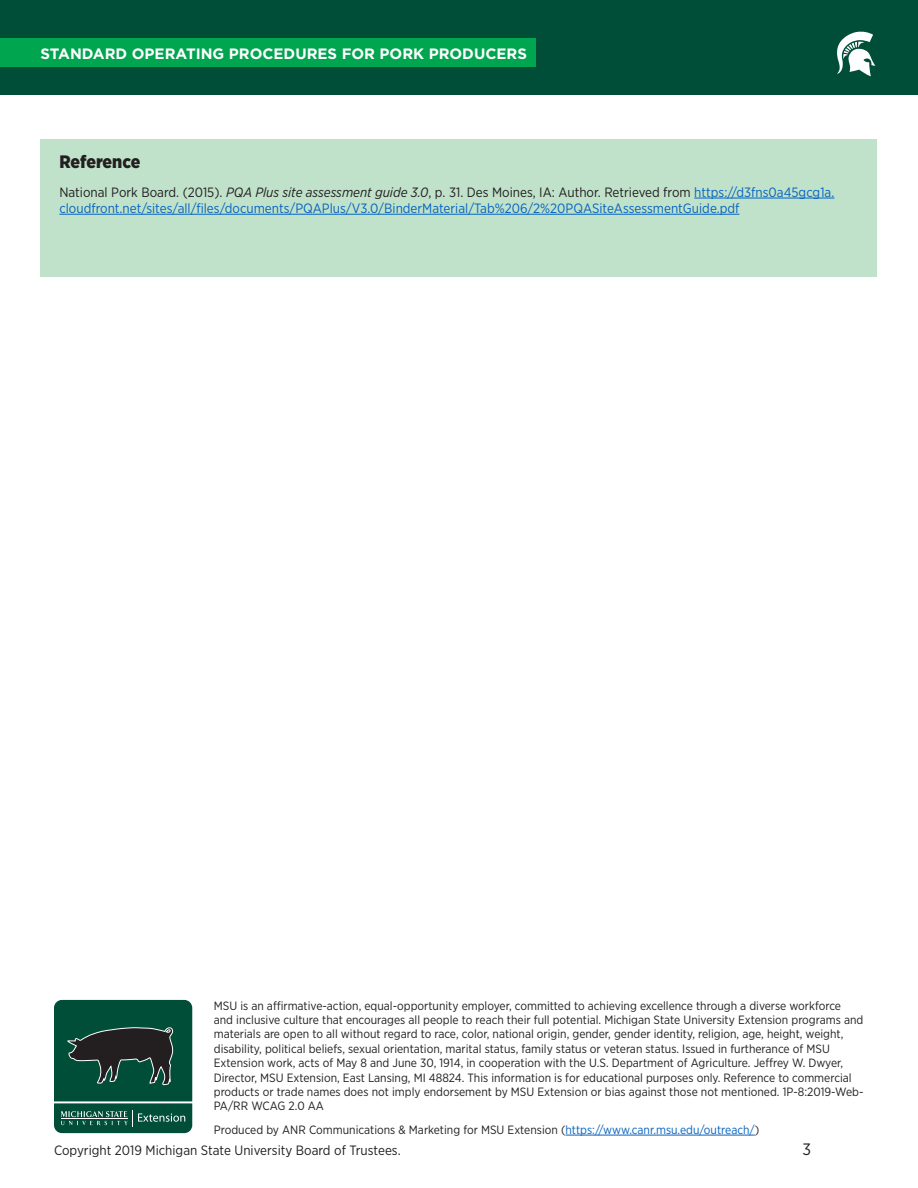
<style>
.page{position:relative;width:918px;height:1188px;background:#fff}
.page>*{position:absolute;margin:0;border:0;box-sizing:border-box;transform-origin:0 0}
.t1{font:900 18px "Gotham Narrow";letter-spacing:-.005em;color:#231f20}
.t2{font:16.5px "Gotham Narrow";color:#231f20}
.t3{font:700 15px "Gotham";color:#fff}
.t4{font:13.5px/16.2px "Gotham Narrow";color:#0563c1}
.t5{font:13.5px "Gotham Narrow";color:#231f20}
.t6{font:12px/14.4px "Gotham Narrow";color:#231f20}
.s1{color:#231f20}
.s2{font-style:italic;color:#231f20}
.s3{color:#0563c1}
</style>
<div class="page">
<div style="left:0;top:0;width:918px;height:94px;background:#004e38"></div>
<hr style="left:566px;top:1135px;width:189px;height:1px;background:#0563c1">
<svg style="left:54px;top:1000px;width:138px;height:133px;background:#165040"></svg>
<svg style="left:837px;top:31px;width:38px;height:45px"></svg>
<div style="left:0;top:39px;width:536px;height:28px;background:#00a54f"></div>
<div style="left:40px;top:140px;width:838px;height:137px;background:#c0e2ca"></div>
<hr style="left:694px;top:198px;width:140px;height:1px;background:#0563c1">
<hr style="left:59px;top:214px;width:681px;height:1px;background:#0563c1">
<p class="t3" style="left:40px;top:44px;width:488px">STANDARD OPERATING PROCEDURES FOR PORK PRODUCERS</p>
<p class="t1" style="left:59px;top:150px;width:83px">Reference</p>
<p class="t4" style="left:59px;top:184px;width:777px"><span class="s1">National Pork Board. (2015).</span> <span class="s2">PQA Plus site assessment guide 3.0</span><span class="s1">, p. 31. Des Moines, IA: Author. Retrieved from</span> https://d3fns0a45gcg1a. cloudfront.net/sites/all/files/documents/PQAPlus/V3.0/BinderMaterial/Tab%206/2%20PQASiteAssessmentGuide.pdf</p>
<p class="t6" style="left:214px;top:998px;width:651px">MSU is an affirmative-action, equal-opportunity employer, committed to achieving excellence through a diverse workforce<br>and inclusive culture that encourages all people to reach their full potential. Michigan State University Extension programs and materials are open to all without regard to race, color, national origin, gender, gender identity, religion, age, height, weight, disability, political beliefs, sexual orientation, marital status, family status or veteran status. Issued in furtherance of MSU Extension work, acts of May 8 and June 30, 1914, in cooperation with the U.S. Department of Agriculture. Jeffrey W. Dwyer, Director, MSU Extension, East Lansing, MI 48824. This information is for educational purposes only. Reference to commercial products or trade names does not imply endorsement by MSU Extension or bias against those not mentioned. 1P-8:2019-Web-PA/RR WCAG 2.0 AA</p>
<p class="t6" style="left:214px;top:1122px;width:547px">Produced by ANR Communications &amp; Marketing for MSU Extension (<span class="s3">https://www.canr.msu.edu/outreach/</span>)</p>
<p class="t5" style="left:54px;top:1141px;width:348px">Copyright 2019 Michigan State University Board of Trustees.</p>
<h2 class="t2" style="left:802px;top:1139px;width:10px">3</h2>
</div>
